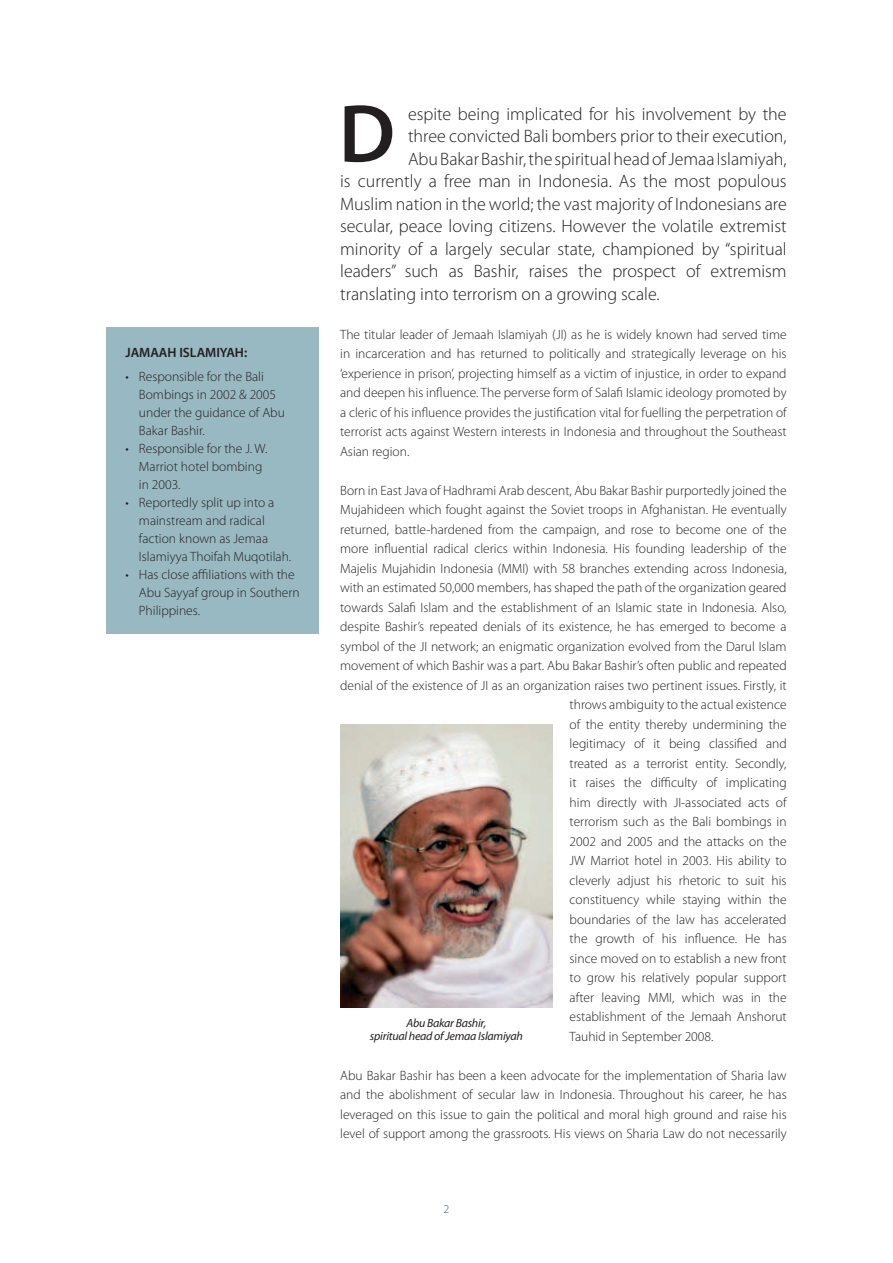
<style>
.page{position:relative;width:893px;height:1263px;background:#fff}
.page>*{position:absolute;margin:0;border:0;box-sizing:border-box;transform-origin:0 0}
.t1{font:600 82.8px "Myriad Pro";color:#231f20}
.t2{font:300 18px "Myriad Pro";color:#231f20}
.t3{font:300 13.5px/18px "Myriad Pro";color:#231f20}
.t4{font:600 13.5px "Myriad Pro";color:#231f20}
.t5{font:italic 12px/13.5px "Myriad Pro";letter-spacing:-.02em;color:#231f20;text-align:center}
.t6{font:300 12px "Myriad Pro";color:#405968}
</style>
<div class="page">
<div style="left:106px;top:327px;width:213px;height:307px;background:#98b8c2"></div>
<img style="left:340px;top:724px;width:213px;height:283px">
<p class="t4" style="left:125px;top:344px;width:123px">JAMAAH ISLAMIYAH:</p>
<p class="t3" style="left:139px;top:367px;width:147px;text-indent:-14px">• Responsible for the Bali<br>Bombings in 2002 &amp; 2005 under the guidance of Abu<br>Bakar Bashir.</p>
<p class="t3" style="left:139px;top:439px;width:130px;text-indent:-14px">• Responsible for the J. W.<br>Marriot hotel bombing in 2003.</p>
<p class="t3" style="left:139px;top:493px;width:154px;text-indent:-14px">• Reportedly split up into a mainstream and radical faction known as Jemaa<br>Islamiyya Thoifah Muqotilah.</p>
<p class="t3" style="left:139px;top:565px;width:162px;text-indent:-14px">• Has close affiliations with the<br>Abu Sayyaf group in Southern<br>Philippines.</p>
<h1 class="t1" style="left:339px;top:81px;width:58px">D</h1>
<h2 class="t2" style="left:408px;top:103px;width:380px">espite being implicated for his involvement by the</h2>
<h2 class="t2" style="left:408px;top:125px;width:380px">three convicted Bali bombers prior to their execution,</h2>
<h2 class="t2" style="left:408px;top:148px;width:380px">Abu Bakar Bashir, the spiritual head of Jemaa Islamiyah,</h2>
<h2 class="t2" style="left:340px;top:170px;width:448px">is currently a free man in Indonesia. As the most populous</h2>
<h2 class="t2" style="left:340px;top:193px;width:448px">Muslim nation in the world; the vast majority of Indonesians are</h2>
<h2 class="t2" style="left:340px;top:215px;width:448px">secular, peace loving citizens. However the volatile extremist</h2>
<h2 class="t2" style="left:340px;top:238px;width:448px">minority of a largely secular state, championed by “spiritual</h2>
<h2 class="t2" style="left:340px;top:260px;width:448px">leaders” such as Bashir, raises the prospect of extremism</h2>
<h2 class="t2" style="left:340px;top:283px;width:321px">translating into terrorism on a growing scale.</h2>
<p class="t3" style="left:340px;top:324px;width:448px;line-height:19.5px;text-align:justify">The titular leader of Jemaah Islamiyah (JI) as he is widely known had served time in incarceration and has returned to politically and strategically leverage on his ‘experience in prison’, projecting himself as a victim of injustice, in order to expand and deepen his influence. The perverse form of Salafi Islamic ideology promoted by a cleric of his influence provides the justification vital for fuelling the perpetration of terrorist acts against Western interests in Indonesia and throughout the Southeast Asian region.</p>
<p class="t3" style="left:340px;top:481px;width:448px">Born in East Java of Hadhrami Arab descent, Abu Bakar Bashir purportedly joined the</p>
<p class="t3" style="left:340px;top:501px;width:448px">Mujahideen which fought against the Soviet troops in Afghanistan. He eventually</p>
<p class="t3" style="left:340px;top:520px;width:448px">returned, battle-hardened from the campaign, and rose to become one of the</p>
<p class="t3" style="left:340px;top:540px;width:448px">more influential radical clerics within Indonesia. His founding leadership of the</p>
<p class="t3" style="left:340px;top:559px;width:448px">Majelis Mujahidin Indonesia (MMI) with 58 branches extending across Indonesia,</p>
<p class="t3" style="left:340px;top:579px;width:448px">with an estimated 50,000 members, has shaped the path of the organization geared</p>
<p class="t3" style="left:340px;top:598px;width:448px">towards Salafi Islam and the establishment of an Islamic state in Indonesia. Also,</p>
<p class="t3" style="left:340px;top:618px;width:448px">despite Bashir’s repeated denials of its existence, he has emerged to become a</p>
<p class="t3" style="left:340px;top:637px;width:448px">symbol of the JI network; an enigmatic organization evolved from the Darul Islam</p>
<p class="t3" style="left:340px;top:657px;width:448px">movement of which Bashir was a part. Abu Bakar Bashir’s often public and repeated</p>
<p class="t3" style="left:340px;top:676px;width:448px">denial of the existence of JI as an organization raises two pertinent issues. Firstly, it</p>
<p class="t3" style="left:570px;top:696px;width:219px">throws ambiguity to the actual existence</p>
<p class="t3" style="left:570px;top:715px;width:219px">of the entity thereby undermining the</p>
<p class="t3" style="left:570px;top:735px;width:219px">legitimacy of it being classified and</p>
<p class="t3" style="left:570px;top:754px;width:219px">treated as a terrorist entity. Secondly,</p>
<p class="t3" style="left:570px;top:774px;width:219px">it raises the difficulty of implicating</p>
<p class="t3" style="left:570px;top:793px;width:219px">him directly with JI-associated acts of</p>
<p class="t3" style="left:570px;top:813px;width:219px">terrorism such as the Bali bombings in</p>
<p class="t3" style="left:570px;top:832px;width:219px">2002 and 2005 and the attacks on the</p>
<p class="t3" style="left:570px;top:852px;width:219px">JW Marriot hotel in 2003. His ability to</p>
<p class="t3" style="left:570px;top:871px;width:219px">cleverly adjust his rhetoric to suit his</p>
<p class="t3" style="left:570px;top:891px;width:219px">constituency while staying within the</p>
<p class="t3" style="left:570px;top:910px;width:219px">boundaries of the law has accelerated</p>
<p class="t3" style="left:570px;top:929px;width:219px">the growth of his influence. He has</p>
<p class="t3" style="left:570px;top:949px;width:219px">since moved on to establish a new front</p>
<p class="t3" style="left:570px;top:968px;width:219px">to grow his relatively popular support</p>
<p class="t3" style="left:570px;top:988px;width:219px">after leaving MMI, which was in the</p>
<p class="t3" style="left:570px;top:1007px;width:219px">establishment of the Jemaah Anshorut</p>
<p class="t3" style="left:570px;top:1027px;width:145px">Tauhid in September 2008.</p>
<p class="t3" style="left:340px;top:1065px;width:448px;line-height:19.5px;text-align:justify">Abu Bakar Bashir has been a keen advocate for the implementation of Sharia law and the abolishment of secular law in Indonesia. Throughout his career, he has leveraged on this issue to gain the political and moral high ground and raise his level of support among the grassroots. His views on Sharia Law do not necessarily</p>
<p class="t5" style="left:370px;top:1016px;width:154px">Abu Bakar Bashir,<br>spiritual head of Jemaa Islamiyah</p>
<p class="t6" style="left:444px;top:1202px;width:7px">2</p>
</div>
